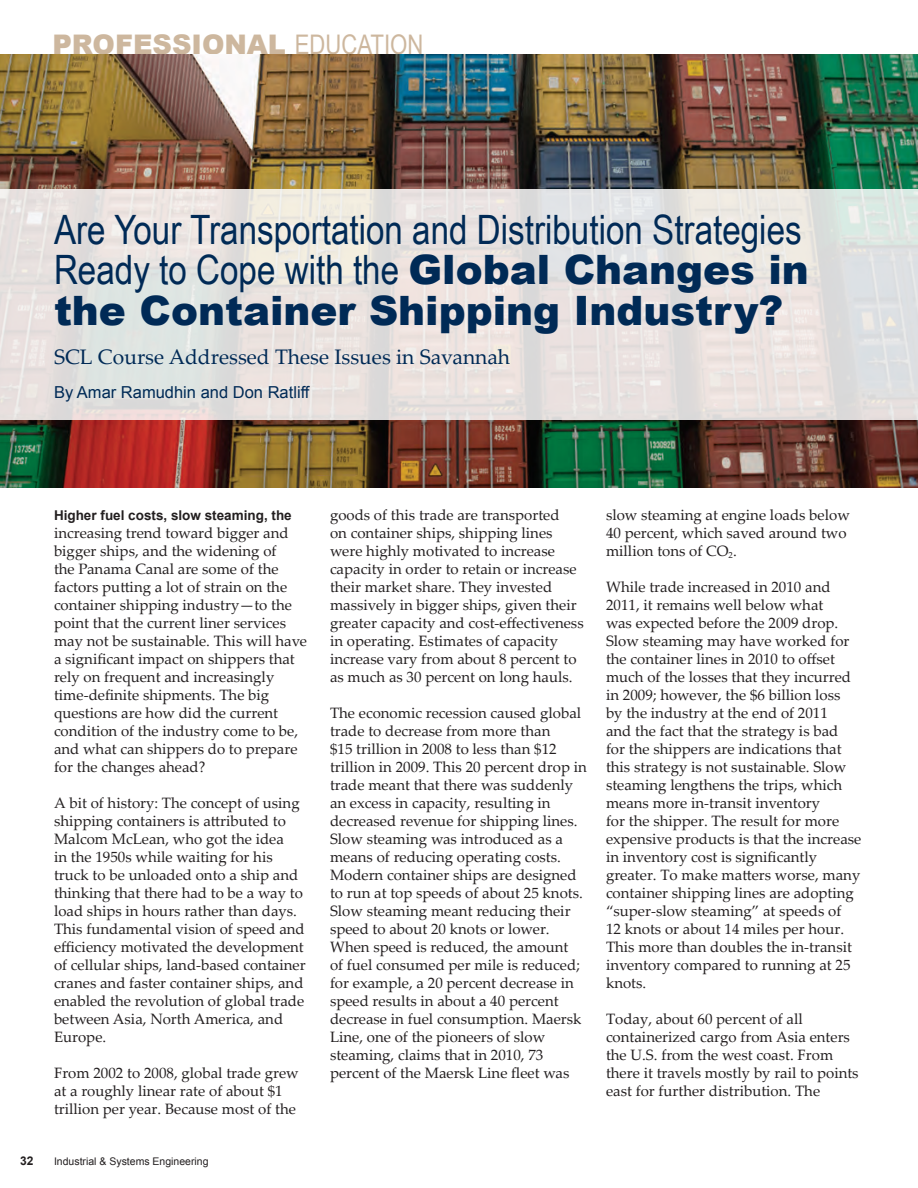
<style>
.page{position:relative;width:918px;height:1188px;background:#fff}
.page>*{position:absolute;margin:0;border:0;box-sizing:border-box;transform-origin:0 0}
.t1{font:40.5px/40.5px "Arial Narrow";color:#002a56}
.t2{font:900 40.5px "Arial";color:#002a56}
.t3{font:900 27px "Arial";color:#cdb79e}
.t4{font:21px "Palatino Linotype";color:#002a56}
.t5{font:16.5px "Arial";color:#002a56}
.t6{font:15px/18px "Palatino Linotype";color:#231f20}
.t7{font:700 13.5px "Arial";color:#231f20}
.t8{font:700 12px "Arial";color:#231f20}
.t9{font:10.5px "Arial";color:#231f20}
.s1{font-family:"Arial Narrow";font-weight:400}
.s2{font-family:"Arial";font-weight:900}
</style>
<div class="page">
<img style="left:0;top:54px;width:918px;height:433px">
<div style="left:0;top:189px;width:918px;height:231px;background:linear-gradient(to right,#e7e2df,#e6e2e1)"></div>
<h2 class="t3" style="left:52px;top:25px;width:369px">Professional <span class="s1">Education</span></h2>
<h1 class="t1" style="left:54px;top:208px;width:757px">Are Your Transportation and Distribution Strategies<br>Ready to Cope with the <span class="s2">Global Changes in</span></h1>
<h1 class="t2" style="left:54px;top:281px;width:731px">the Container Shipping I ndustry?</h1>
<h3 class="t4" style="left:54px;top:342px;width:458px">SCL Course Addressed These Issues in Savannah</h3>
<p class="t5" style="left:54px;top:381px;width:257px">By Amar Ramudhin and Don Ratliff</p>
<p class="t7" style="left:54px;top:506px;width:239px">Higher fuel costs, slow steaming, the</p>
<p class="t6" style="left:54px;top:523px;width:255px">increasing trend toward bigger and bigger ships, and the widening of<br>the Panama Canal are some of the factors putting a lot of strain on the container shipping industry—to the point that the current liner services may not be sustainable. This will have a significant impact on shippers that rely on frequent and increasingly time-definite shipments. The big questions are how did the current condition of the industry come to be, and what can shippers do to prepare for the changes ahead?</p>
<p class="t6" style="left:54px;top:793px;width:253px">A bit of history: The concept of using shipping containers is attributed to Malcom McLean, who got the idea<br>in the 1950s while waiting for his truck to be unloaded onto a ship and thinking that there had to be a way to load ships in hours rather than days.<br>This fundamental vision of speed and efficiency motivated the development of cellular ships, land-based container cranes and faster container ships, and enabled the revolution of global trade between Asia, North America, and Europe.</p>
<p class="t6" style="left:54px;top:1063px;width:246px">From 2002 to 2008, global trade grew at a roughly linear rate of about $1 trillion per year. Because most of the</p>
<p class="t8" style="left:20px;top:1153px;width:15px">32</p>
<p class="t9" style="left:54px;top:1154px;width:156px">Industrial &amp; Systems Engineering</p>
<p class="t6" style="left:330px;top:505px;width:255px">goods of this trade are transported<br>on container ships, shipping lines were highly motivated to increase capacity in order to retain or increase their market share. They invested massively in bigger ships, given their greater capacity and cost-effectiveness in operating. Estimates of capacity increase vary from about 8 percent to as much as 30 percent on long hauls.</p>
<p class="t6" style="left:330px;top:703px;width:258px">The economic recession caused global trade to decrease from more than<br>$15 trillion in 2008 to less than $12 trillion in 2009. This 20 percent drop in trade meant that there was suddenly an excess in capacity, resulting in decreased revenue for shipping lines.<br>Slow steaming was introduced as a means of reducing operating costs.<br>Modern container ships are designed to run at top speeds of about 25 knots.<br>Slow steaming meant reducing their speed to about 20 knots or lower.<br>When speed is reduced, the amount<br>of fuel consumed per mile is reduced; for example, a 20 percent decrease in speed results in about a 40 percent decrease in fuel consumption. Maersk Line, one of the pioneers of slow steaming, claims that in 2010, 73 percent of the Maersk Line fleet was</p>
<p class="t6" style="left:606px;top:505px;width:245px">slow steaming at engine loads below<br>40 percent, which saved around two million tons of CO<sub>2</sub>.</p>
<p class="t6" style="left:606px;top:577px;width:257px">While trade increased in 2010 and 2011, it remains well below what<br>was expected before the 2009 drop.<br>Slow steaming may have worked for the container lines in 2010 to offset much of the losses that they incurred in 2009; however, the $6 billion loss<br>by the industry at the end of 2011<br>and the fact that the strategy is bad<br>for the shippers are indications that this strategy is not sustainable. Slow steaming lengthens the trips, which means more in-transit inventory<br>for the shipper. The result for more expensive products is that the increase in inventory cost is significantly greater. To make matters worse, many container shipping lines are adopting “super-slow steaming” at speeds of<br>12 knots or about 14 miles per hour.<br>This more than doubles the in-transit inventory compared to running at 25 knots.</p>
<p class="t6" style="left:606px;top:1009px;width:254px">Today, about 60 percent of all containerized cargo from Asia enters the U.S. from the west coast. From there it travels mostly by rail to points east for further distribution. The</p>
</div>
